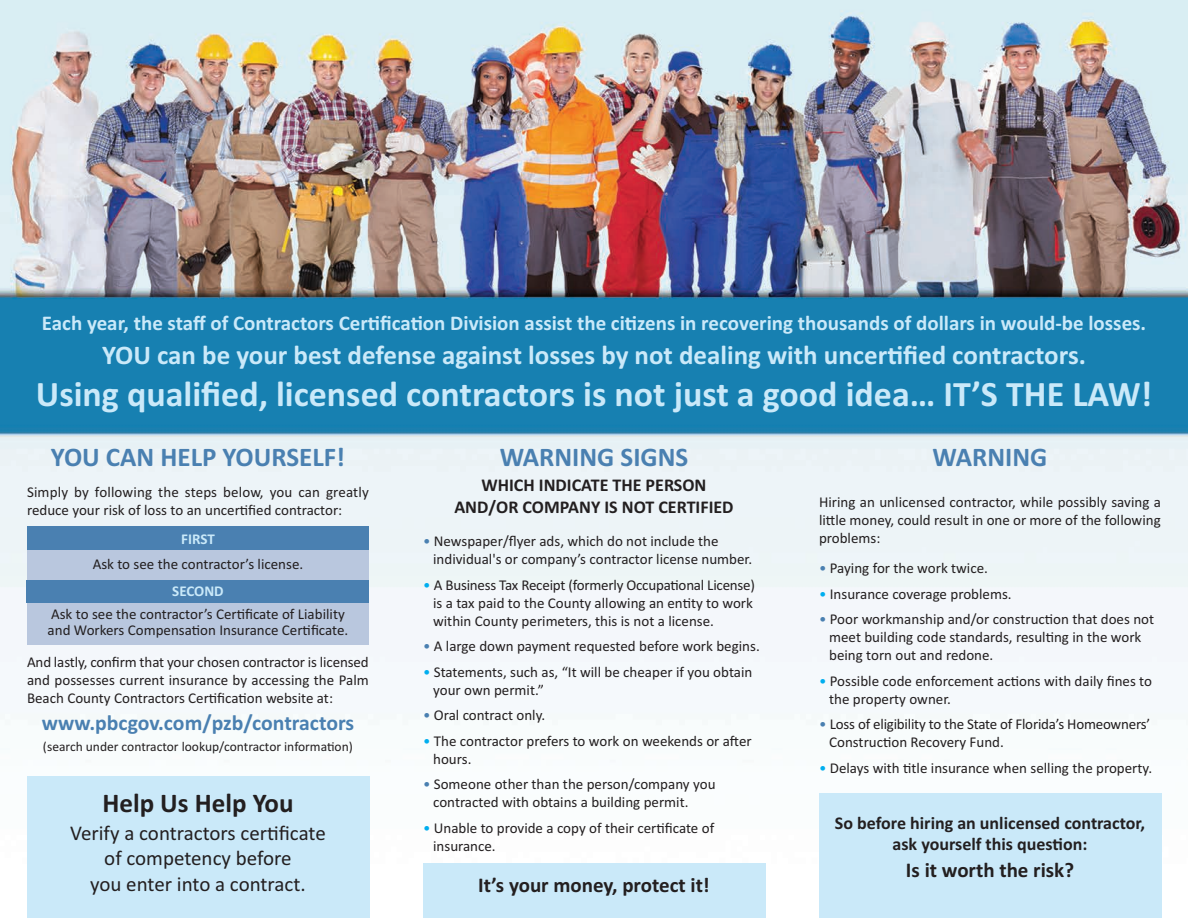
<style>
.page{position:relative;width:1188px;height:918px;background:#fff}
.page>*{position:absolute;margin:0;border:0;box-sizing:border-box;transform-origin:0 0}
.t1{font:700 36px "Calibri";color:#cae9f9}
.t2{font:700 27px "Calibri";color:#cae9f9}
.t3{font:700 27px "Calibri";color:#4a80b1}
.t4{font:700 27px "Calibri";color:#231f20}
.t5{font:700 21.75px "Calibri";color:#4a80b1}
.t6{font:700 21px "Calibri";color:#cae9f9}
.t7{font:21px/25.2px "Calibri";color:#231f20;text-align:center}
.t8{font:700 21px "Calibri";color:#231f20}
.t9{font:700 18px/21.6px "Calibri";color:#231f20;text-align:center}
.t10{font:15px/18px "Calibri";color:#231f20}
.t11{font:700 15px "Calibri";color:#cae9f9}
.t12{font:13.5px "Calibri";color:#231f20}
.s1{color:#4a80b1}
.s2{color:#00aeef}
</style>
<div class="page">
<img style="left:0;top:0;width:1188px;height:918px">
<div style="left:27px;top:777px;width:342px;height:141px;background:#cae9f9"></div>
<div style="left:819px;top:793px;width:342px;height:125px;background:#cae9f9"></div>
<div style="left:423px;top:863px;width:342px;height:55px;background:#cae9f9"></div>
<div style="left:27px;top:541px;width:342px;height:104px;background:#b9c7de"></div>
<div style="left:27px;top:580px;width:342px;height:23px;background:#4a80b1"></div>
<div style="left:27px;top:526px;width:342px;height:24px;background:#4a80b1"></div>
<h3 class="t6" style="left:42px;top:310px;width:1106px">Each year, the staff of Contractors Certification Division assist the citizens in recovering thousands of dollars in would-be losses.</h3>
<h2 class="t2" style="left:102px;top:339px;width:985px">YOU can be your best defense against losses by not dealing with uncertified contractors.</h2>
<h1 class="t1" style="left:36px;top:373px;width:1118px">Using qualified, licensed contractors is not just a good idea… IT’S THE LAW!</h1>
<h2 class="t3" style="left:933px;top:441px;width:116px">WARNING</h2>
<p class="t10" style="left:819px;top:493px;width:344px;text-align:justify">Hiring an unlicensed contractor, while possibly saving a little money, could result in one or more of the following problems:</p>
<p class="t10" style="left:819px;top:559px;width:171px"><span class="s1">•</span> Paying for the work twice.</p>
<p class="t10" style="left:819px;top:584px;width:194px"><span class="s2">•</span> Insurance coverage problems.</p>
<p class="t10" style="left:829px;top:610px;width:326px;text-indent:-10px"><span class="s1">•</span> Poor workmanship and/or construction that does not meet building code standards, resulting in the work being torn out and redone.</p>
<p class="t10" style="left:829px;top:671px;width:324px;text-indent:-10px"><span class="s2">•</span> Possible code enforcement actions with daily fines to the property owner.</p>
<p class="t10" style="left:829px;top:715px;width:323px;text-indent:-10px"><span class="s1">•</span> Loss of eligibility to the State of Florida’s Homeowners’<br>Construction Recovery Fund.</p>
<p class="t10" style="left:819px;top:758px;width:335px"><span class="s2">•</span> Delays with title insurance when selling the property.</p>
<h2 class="t3" style="left:51px;top:441px;width:296px">YOU CAN HELP YOURSELF!</h2>
<p class="t10" style="left:27px;top:483px;width:343px">Simply by following the steps below, you can greatly reduce your risk of loss to an uncertified contractor:</p>
<p class="t11" style="left:181px;top:530px;width:35px">FIRST</p>
<p class="t10" style="left:93px;top:555px;width:212px">Ask to see the contractor’s license.</p>
<p class="t11" style="left:172px;top:582px;width:53px">SECOND</p>
<p class="t10" style="left:48px;top:605px;width:302px;line-height:16.5px">Ask to see the contractor’s Certificate of Liability and Workers Compensation Insurance Certificate.</p>
<p class="t10" style="left:27px;top:653px;width:343px;text-align:justify">And lastly, confirm that your chosen contractor is licensed and possesses current insurance by accessing the Palm Beach County Contractors Certification website at:</p>
<h3 class="t5" style="left:42px;top:710px;width:314px">www.pbcgov.com/pzb/contractors</h3>
<p class="t12" style="left:43px;top:738px;width:311px">(search under contractor lookup/contractor information)</p>
<h2 class="t3" style="left:500px;top:441px;width:190px">WARNING SIGNS</h2>
<p class="t9" style="left:454px;top:474px;width:281px">WHICH INDICATE THE PERSON<br>AND/OR COMPANY IS NOT CERTIFIED</p>
<p class="t10" style="left:433px;top:532px;width:320px;text-indent:-10px"><span class="s1">•</span> Newspaper/flyer ads, which do not include the individual's or company’s contractor license number.</p>
<p class="t10" style="left:433px;top:575px;width:323px;text-indent:-10px"><span class="s2">•</span> A Business Tax Receipt (formerly Occupational License) is a tax paid to the County allowing an entity to work within County perimeters, this is not a license.</p>
<p class="t10" style="left:423px;top:637px;width:338px"><span class="s1">•</span> A large down payment requested before work begins.</p>
<p class="t10" style="left:433px;top:662px;width:321px;text-indent:-10px"><span class="s2">•</span> Statements, such as, “It will be cheaper if you obtain your own permit.”</p>
<p class="t10" style="left:423px;top:706px;width:124px"><span class="s1">•</span> Oral contract only.</p>
<p class="t10" style="left:433px;top:731px;width:320px;text-indent:-10px"><span class="s2">•</span> The contractor prefers to work on weekends or after hours.</p>
<p class="t10" style="left:433px;top:775px;width:284px;text-indent:-10px"><span class="s1">•</span> Someone other than the person/company you contracted with obtains a building permit.</p>
<p class="t10" style="left:433px;top:818px;width:283px;text-indent:-10px"><span class="s2">•</span> Unable to provide a copy of their certificate of insurance.</p>
<h3 class="t8" style="left:478px;top:873px;width:233px">It’s your money, protect it!</h3>
<h2 class="t4" style="left:102px;top:787px;width:193px">Help Us Help You</h2>
<h3 class="t7" style="left:70px;top:820px;width:257px">Verify a contractors certificate of competency before<br>you enter into a contract.</h3>
<p class="t9" style="left:835px;top:812px;width:312px">So before hiring an unlicensed contractor, ask yourself this question:</p>
<h3 class="t8" style="left:906px;top:858px;width:170px">Is it worth the risk?</h3>
</div>
